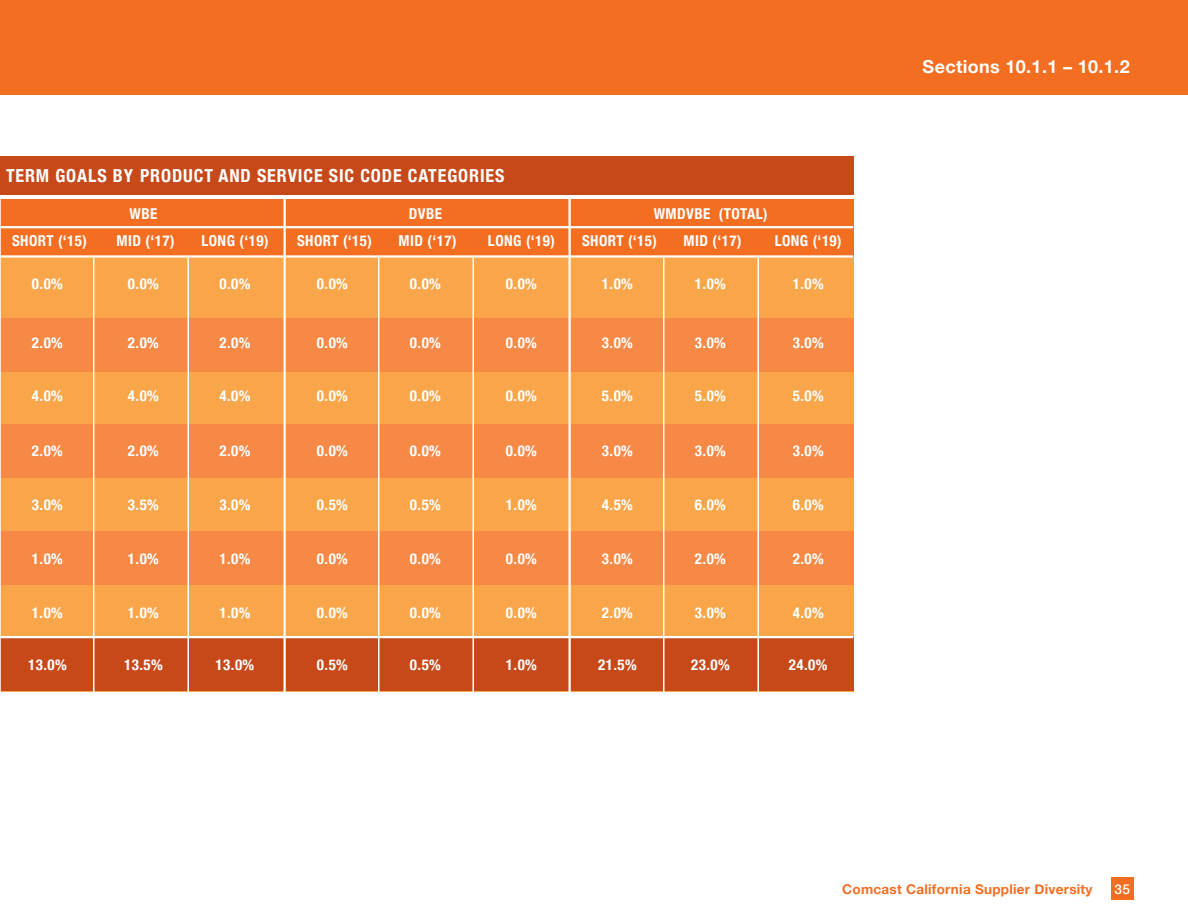
<style>
.page{position:relative;width:1188px;height:918px;background:#fff}
.page>*{position:absolute;margin:0;border:0;box-sizing:border-box;transform-origin:0 0}
.t1{font:700 condensed 18px "Helvetica Neue";letter-spacing:.05em;color:#fff}
.t2{font:700 18px "Helvetica Neue";letter-spacing:.02em;color:#fff}
.t3{font:700 condensed 15px "Helvetica Neue";letter-spacing:.03em;color:#fff}
.t4{font:700 13.5px "Helvetica Neue";letter-spacing:.02em;color:#f36e21}
.t5{font:500 13.5px "Helvetica Neue";color:#fff}
</style>
<div class="page">
<div style="left:1112px;top:878px;width:22px;height:22px;background:#f36e21"></div>
<div style="left:0;top:0;width:1188px;height:94px;background:#f36e21"></div>
<div style="left:0;top:309px;width:853px;height:382px;background:#f9a64a"></div>
<div style="left:0;top:318px;width:853px;height:53px;background:#f68945"></div>
<div style="left:0;top:424px;width:854px;height:54px;background:#f68945"></div>
<div style="left:0;top:531px;width:853px;height:53px;background:#f68945"></div>
<div style="left:0;top:637px;width:853px;height:54px;background:#c74919"></div>
<div style="left:0;top:239px;width:853px;height:77px;background:#f9a64a"></div>
<div style="left:0;top:199px;width:853px;height:57px;background:#f36e21"></div>
<div style="left:0;top:156px;width:854px;height:39px;background:#c74919"></div>
<hr style="left:0;top:197px;width:1px;height:537px;background:#fff">
<hr style="left:284px;top:197px;width:2px;height:531px;background:#fff">
<hr style="left:568px;top:197px;width:3px;height:539px;background:#fff">
<hr style="left:93px;top:258px;width:1px;height:472px;background:#fff">
<hr style="left:378px;top:258px;width:2px;height:474px;background:#fff">
<hr style="left:663px;top:258px;width:1px;height:470px;background:#fff">
<hr style="left:188px;top:258px;width:1px;height:476px;background:#fff">
<hr style="left:472px;top:258px;width:2px;height:472px;background:#fff">
<hr style="left:758px;top:258px;width:1px;height:468px;background:#fff">
<hr style="left:0;top:226px;width:853px;height:2px;background:#fff">
<hr style="left:0;top:255px;width:853px;height:3px;background:#fff">
<hr style="left:0;top:636px;width:853px;height:2px;background:#fff">
<p class="t1" style="left:6px;top:165px;width:500px">TERM GOALS BY PRODUCT AND SERVICE SIC CODE CATEGORIES</p>
<p class="t3" style="left:130px;top:204px;width:29px">WBE</p>
<p class="t3" style="left:409px;top:204px;width:35px">DVBE</p>
<p class="t3" style="left:654px;top:204px;width:116px">WMDVBE (TOTAL)</p>
<p class="t3" style="left:12px;top:231px;width:18px">SHORT</p>
<p class="t3" style="left:58px;top:231px;width:30px">(‘15)</p>
<p class="t3" style="left:117px;top:231px;width:59px">MID (‘17)</p>
<p class="t3" style="left:201px;top:231px;width:17px">LONG</p>
<p class="t3" style="left:240px;top:231px;width:30px">(‘19)</p>
<p class="t3" style="left:297px;top:231px;width:18px">SHORT</p>
<p class="t3" style="left:343px;top:231px;width:30px">(‘15)</p>
<p class="t3" style="left:399px;top:231px;width:59px">MID (‘17)</p>
<p class="t3" style="left:488px;top:231px;width:17px">LONG</p>
<p class="t3" style="left:526px;top:231px;width:30px">(‘19)</p>
<p class="t3" style="left:582px;top:231px;width:18px">SHORT</p>
<p class="t3" style="left:628px;top:231px;width:30px">(‘15)</p>
<p class="t3" style="left:684px;top:231px;width:59px">MID (‘17)</p>
<p class="t3" style="left:775px;top:231px;width:17px">LONG</p>
<p class="t3" style="left:813px;top:231px;width:30px">(‘19)</p>
<p class="t3" style="left:32px;top:274px;width:33px">0.0%</p>
<p class="t3" style="left:128px;top:274px;width:33px">0.0%</p>
<p class="t3" style="left:219px;top:274px;width:33px">0.0%</p>
<p class="t3" style="left:317px;top:274px;width:33px">0.0%</p>
<p class="t3" style="left:410px;top:274px;width:33px">0.0%</p>
<p class="t3" style="left:506px;top:274px;width:33px">0.0%</p>
<p class="t3" style="left:602px;top:274px;width:33px">1.0%</p>
<p class="t3" style="left:695px;top:274px;width:33px">1.0%</p>
<p class="t3" style="left:793px;top:274px;width:33px">1.0%</p>
<p class="t3" style="left:32px;top:334px;width:33px">2.0%</p>
<p class="t3" style="left:128px;top:334px;width:33px">2.0%</p>
<p class="t3" style="left:219px;top:334px;width:33px">2.0%</p>
<p class="t3" style="left:317px;top:334px;width:33px">0.0%</p>
<p class="t3" style="left:410px;top:334px;width:33px">0.0%</p>
<p class="t3" style="left:506px;top:334px;width:33px">0.0%</p>
<p class="t3" style="left:602px;top:334px;width:33px">3.0%</p>
<p class="t3" style="left:695px;top:334px;width:33px">3.0%</p>
<p class="t3" style="left:793px;top:334px;width:33px">3.0%</p>
<p class="t3" style="left:32px;top:386px;width:33px">4.0%</p>
<p class="t3" style="left:128px;top:386px;width:33px">4.0%</p>
<p class="t3" style="left:219px;top:386px;width:33px">4.0%</p>
<p class="t3" style="left:317px;top:386px;width:33px">0.0%</p>
<p class="t3" style="left:410px;top:386px;width:33px">0.0%</p>
<p class="t3" style="left:506px;top:386px;width:33px">0.0%</p>
<p class="t3" style="left:602px;top:386px;width:33px">5.0%</p>
<p class="t3" style="left:695px;top:386px;width:33px">5.0%</p>
<p class="t3" style="left:793px;top:386px;width:33px">5.0%</p>
<p class="t3" style="left:32px;top:442px;width:33px">2.0%</p>
<p class="t3" style="left:128px;top:442px;width:33px">2.0%</p>
<p class="t3" style="left:219px;top:442px;width:33px">2.0%</p>
<p class="t3" style="left:317px;top:442px;width:33px">0.0%</p>
<p class="t3" style="left:410px;top:442px;width:33px">0.0%</p>
<p class="t3" style="left:506px;top:442px;width:33px">0.0%</p>
<p class="t3" style="left:602px;top:442px;width:33px">3.0%</p>
<p class="t3" style="left:695px;top:442px;width:33px">3.0%</p>
<p class="t3" style="left:793px;top:442px;width:33px">3.0%</p>
<p class="t3" style="left:32px;top:496px;width:33px">3.0%</p>
<p class="t3" style="left:128px;top:496px;width:33px">3.5%</p>
<p class="t3" style="left:219px;top:496px;width:33px">3.0%</p>
<p class="t3" style="left:317px;top:496px;width:33px">0.5%</p>
<p class="t3" style="left:410px;top:496px;width:33px">0.5%</p>
<p class="t3" style="left:506px;top:496px;width:33px">1.0%</p>
<p class="t3" style="left:602px;top:496px;width:33px">4.5%</p>
<p class="t3" style="left:695px;top:496px;width:33px">6.0%</p>
<p class="t3" style="left:793px;top:496px;width:33px">6.0%</p>
<p class="t3" style="left:32px;top:550px;width:33px">1.0%</p>
<p class="t3" style="left:128px;top:550px;width:33px">1.0%</p>
<p class="t3" style="left:219px;top:550px;width:33px">1.0%</p>
<p class="t3" style="left:317px;top:550px;width:33px">0.0%</p>
<p class="t3" style="left:410px;top:550px;width:33px">0.0%</p>
<p class="t3" style="left:506px;top:550px;width:33px">0.0%</p>
<p class="t3" style="left:602px;top:550px;width:33px">3.0%</p>
<p class="t3" style="left:695px;top:550px;width:33px">2.0%</p>
<p class="t3" style="left:793px;top:550px;width:33px">2.0%</p>
<p class="t3" style="left:32px;top:604px;width:33px">1.0%</p>
<p class="t3" style="left:128px;top:604px;width:33px">1.0%</p>
<p class="t3" style="left:219px;top:604px;width:33px">1.0%</p>
<p class="t3" style="left:317px;top:604px;width:33px">0.0%</p>
<p class="t3" style="left:410px;top:604px;width:33px">0.0%</p>
<p class="t3" style="left:506px;top:604px;width:33px">0.0%</p>
<p class="t3" style="left:602px;top:604px;width:33px">2.0%</p>
<p class="t3" style="left:695px;top:604px;width:33px">3.0%</p>
<p class="t3" style="left:793px;top:604px;width:33px">4.0%</p>
<p class="t3" style="left:28px;top:655px;width:40px">13.0%</p>
<p class="t3" style="left:124px;top:655px;width:40px">13.5%</p>
<p class="t3" style="left:216px;top:655px;width:40px">13.0%</p>
<p class="t3" style="left:317px;top:655px;width:33px">0.5%</p>
<p class="t3" style="left:410px;top:655px;width:33px">0.5%</p>
<p class="t3" style="left:506px;top:655px;width:33px">1.0%</p>
<p class="t3" style="left:598px;top:655px;width:40px">21.5%</p>
<p class="t3" style="left:691px;top:655px;width:40px">23.0%</p>
<p class="t3" style="left:789px;top:655px;width:40px">24.0%</p>
<p class="t2" style="left:923px;top:56px;width:209px">Sections 10.1.1 – 10.1.2</p>
<p class="t4" style="left:842px;top:880px;width:252px">Comcast California Supplier Diversity</p>
<p class="t5" style="left:1115px;top:881px;width:17px">35</p>
</div>
